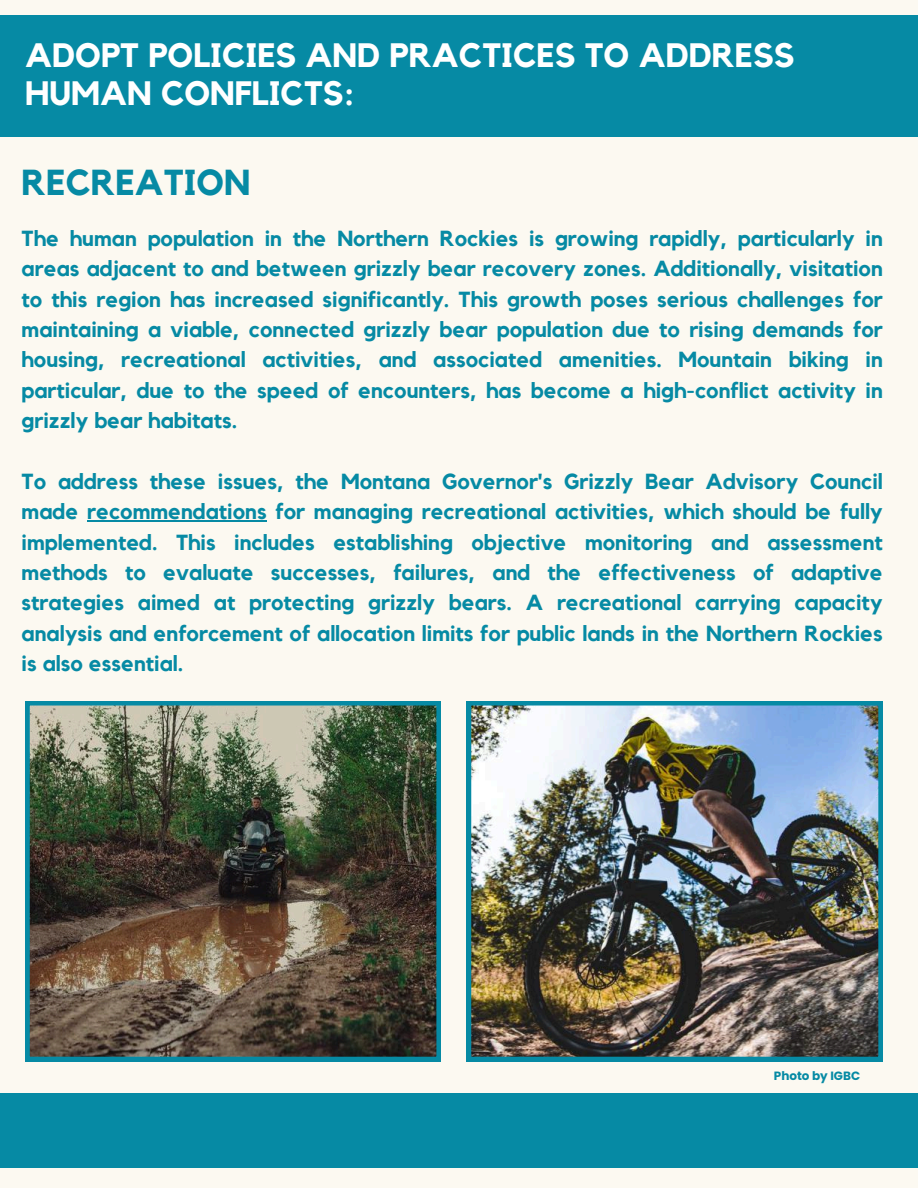
<style>
.page{position:relative;width:918px;height:1188px;background:#fcf9f1}
.page>*{position:absolute;margin:0;border:0;box-sizing:border-box;transform-origin:0 0}
.t1{font:700 36px "Kollektif";color:#068aa4}
.t2{font:700 33.75px/38.2px "Kollektif";color:#fff}
.t3{font:700 21.75px/30.3px "Kollektif";color:#068aa4;text-align:justify}
.t4{font:700 12px "Poppins";color:#068aa4}
</style>
<div class="page">
<img style="left:25px;top:701px;width:415px;height:360px">
<img style="left:467px;top:701px;width:416px;height:360px">
<hr style="left:87px;top:520px;width:180px;height:2px;background:#068aa4">
<div style="left:0;top:1093px;width:918px;height:74px;background:#068aa4"></div>
<div style="left:0;top:15px;width:918px;height:122px;background:#068aa4"></div>
<h2 class="t2" style="left:25px;top:37px;width:771px">ADOPT POLICIES AND PRACTICES TO ADDRESS<br>HUMAN CONFLICTS:</h2>
<h2 class="t1" style="left:22px;top:166px;width:230px">RECREATION</h2>
<h1 class="t3" style="left:22px;top:224px;width:863px">The human population in the Northern Rockies is growing rapidly, particularly in areas adjacent to and between grizzly bear recovery zones. Additionally, visitation to this region has increased significantly. This growth poses serious challenges for maintaining a viable, connected grizzly bear population due to rising demands for housing, recreational activities, and associated amenities. Mountain biking in particular, due to the speed of encounters, has become a high-conflict activity in grizzly bear habitats.</h1>
<h1 class="t3" style="left:22px;top:467px;width:863px">To address these issues, the Montana Governor's Grizzly Bear Advisory Council made recommendations for managing recreational activities, which should be fully implemented. This includes establishing objective monitoring and assessment methods to evaluate successes, failures, and the effectiveness of adaptive strategies aimed at protecting grizzly bears. A recreational carrying capacity analysis and enforcement of allocation limits for public lands in the Northern Rockies is also essential.</h1>
<p class="t4" style="left:774px;top:1067px;width:88px">Photo by IGBC</p>
</div>
